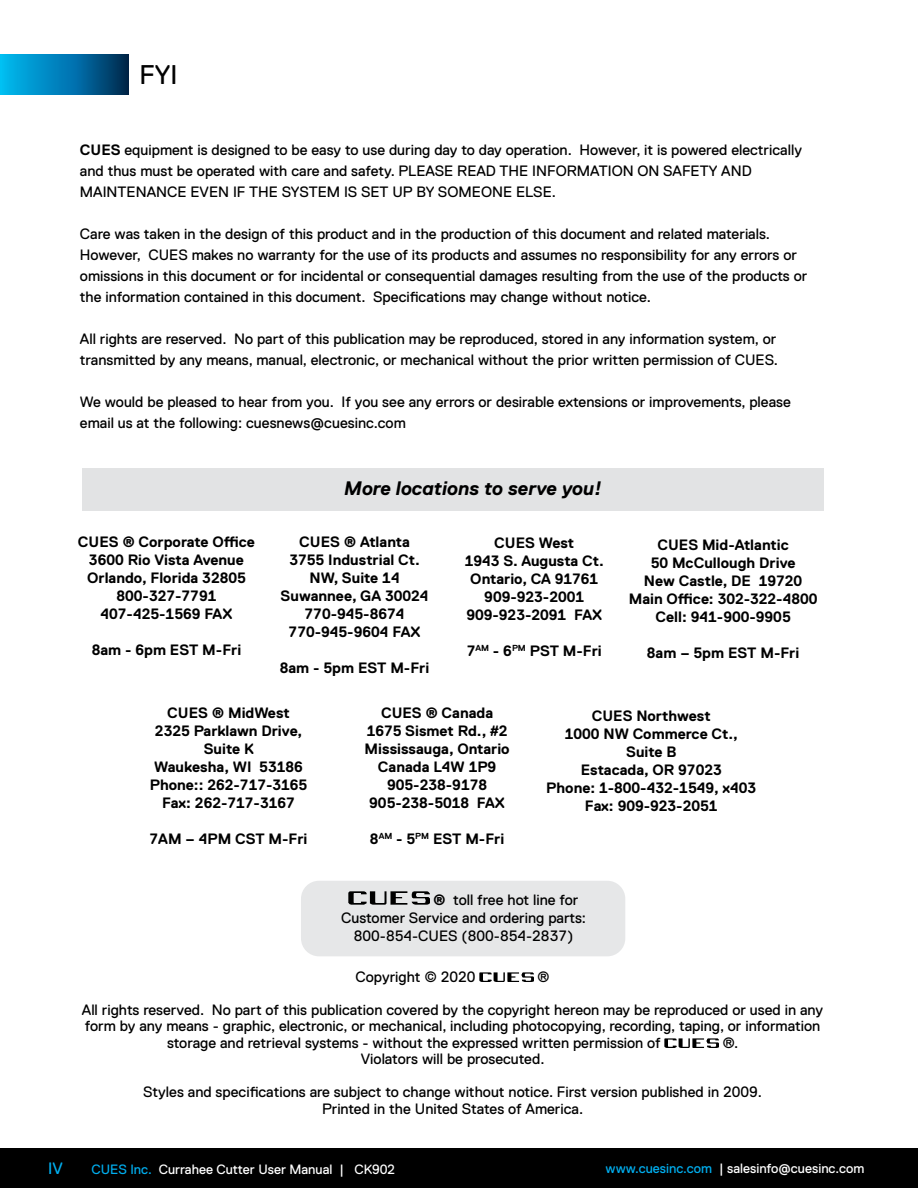
<style>
.page{position:relative;width:918px;height:1188px;background:#fff}
.page>*{position:absolute;margin:0;border:0;box-sizing:border-box;transform-origin:0 0}
.t1{font:27px "Replica Std";color:#000}
.t2{font:italic 700 19.5px "Replica Std";color:#000}
.t3{font:16.5px "Replica Std";color:#00aeef}
.t4{font:15px/21px "Replica Std";color:#000}
.t5{font:700 15px/18px "Replica Std";color:#000;text-align:center}
.t6{font:13.5px "Replica Std";color:#fff}
.s1{font-weight:700}
.s2{color:#00aeef}
.s3{color:#000}
</style>
<div class="page">
<div style="left:0;top:1148px;width:918px;height:40px;background:#000"></div>
<svg style="left:1px;top:54px;width:128px;height:40px;background:#0075aa"></svg>
<img style="left:479px;top:973px;width:54px;height:9px">
<img style="left:665px;top:1039px;width:54px;height:9px">
<div style="left:301px;top:881px;width:324px;height:75px;background:#e6e7e8;border-radius:18px"></div>
<img style="left:349px;top:891px;width:80px;height:14px">
<div style="left:82px;top:468px;width:742px;height:42px;background:#e2e3e4"></div>
<h1 class="t1" style="left:139px;top:60px;width:40px">FYI</h1>
<p class="t4" style="left:80px;top:139px;width:724px"><span class="s1">CUES</span> equipment is designed to be easy to use during day to day operation. However, it is powered electrically and thus must be operated with care and safety. PLEASE READ THE INFORMATION ON SAFETY AND<br>MAINTENANCE EVEN IF THE SYSTEM IS SET UP BY SOMEONE ELSE.</p>
<p class="t4" style="left:80px;top:223px;width:729px">Care was taken in the design of this product and in the production of this document and related materials.<br>However, CUES makes no warranty for the use of its products and assumes no responsibility for any errors or omissions in this document or for incidental or consequential damages resulting from the use of the products or the information contained in this document. Specifications may change without notice.</p>
<p class="t4" style="left:80px;top:328px;width:700px">All rights are reserved. No part of this publication may be reproduced, stored in any information system, or transmitted by any means, manual, electronic, or mechanical without the prior written permission of CUES.</p>
<p class="t4" style="left:80px;top:391px;width:712px">We would be pleased to hear from you. If you see any errors or desirable extensions or improvements, please email us at the following: cuesnews@cuesinc.com</p>
<h2 class="t2" style="left:344px;top:477px;width:259px">More locations to serve you!</h2>
<p class="t5" style="left:465px;top:534px;width:141px">CUES West<br>1943 S. Augusta Ct.<br>Ontario, CA 91761<br>909-923-2001<br>909-923-2091 FAX</p>
<p class="t5" style="left:467px;top:642px;width:137px">7<sup>AM</sup> - 6<sup>PM</sup> PST M-Fri</p>
<p class="t5" style="left:78px;top:533px;width:178px">CUES ® Corporate Office<br>3600 Rio Vista Avenue<br>Orlando, Florida 32805<br>800-327-7791<br>407-425-1569 FAX</p>
<p class="t5" style="left:92px;top:641px;width:151px">8am - 6pm EST M-Fri</p>
<p class="t5" style="left:281px;top:533px;width:149px">CUES ® Atlanta<br>3755 Industrial Ct.<br>NW, Suite 14<br>Suwannee, GA 30024<br>770-945-8674<br>770-945-9604 FAX</p>
<p class="t5" style="left:280px;top:659px;width:151px">8am - 5pm EST M-Fri</p>
<p class="t5" style="left:150px;top:704px;width:159px">CUES ® MidWest<br>2325 Parklawn Drive,<br>Suite K<br>Waukesha, WI 53186<br>Phone:: 262-717-3165<br>Fax: 262-717-3167</p>
<p class="t5" style="left:150px;top:830px;width:159px">7AM – 4PM CST M-Fri</p>
<p class="t5" style="left:629px;top:536px;width:190px">CUES Mid-Atlantic<br>50 McCullough Drive<br>New Castle, DE 19720<br>Main Office: 302-322-4800<br>Cell: 941-900-9905</p>
<p class="t5" style="left:647px;top:644px;width:154px">8am – 5pm EST M-Fri</p>
<p class="t5" style="left:365px;top:704px;width:147px">CUES ® Canada<br>1675 Sismet Rd., #2<br>Mississauga, Ontario<br>Canada L4W 1P9<br>905-238-9178<br>905-238-5018 FAX</p>
<p class="t5" style="left:370px;top:830px;width:136px">8<sup>AM</sup> - 5<sup>PM</sup> EST M-Fri</p>
<p class="t5" style="left:546px;top:707px;width:211px">CUES Northwest<br>1000 NW Commerce Ct.,<br>Suite B<br>Estacada, OR 97023<br>Phone: 1-800-432-1549, x403<br>Fax: 909-923-2051</p>
<p class="t4" style="left:433px;top:889px;width:147px"><span class="s1">®</span> toll free hot line for</p>
<p class="t4" style="left:341px;top:907px;width:247px">Customer Service and ordering parts:</p>
<p class="t4" style="left:354px;top:925px;width:221px">800-854-CUES (800-854-2837)</p>
<p class="t4" style="left:356px;top:966px;width:121px">Copyright © 2020</p>
<p class="t4" style="left:537px;top:966px;width:14px">®</p>
<p class="t4" style="left:82px;top:999px;width:743px">All rights reserved. No part of this publication covered by the copyright hereon may be reproduced or used in any</p>
<p class="t4" style="left:85px;top:1016px;width:737px">form by any means - graphic, electronic, or mechanical, including photocopying, recording, taping, or information</p>
<p class="t4" style="left:167px;top:1032px;width:495px">storage and retrieval systems - without the expressed written permission of</p>
<p class="t4" style="left:722px;top:1032px;width:17px">®.</p>
<p class="t4" style="left:361px;top:1049px;width:185px">Violators will be prosecuted.</p>
<p class="t4" style="left:143px;top:1084px;width:620px;line-height:16.5px;text-align:center">Styles and specifications are subject to change without notice. First version published in 2009.<br>Printed in the United States of America.</p>
<p class="t3" style="left:48px;top:1159px;width:16px">IV</p>
<p class="t6" style="left:92px;top:1162px;width:305px"><span class="s2">CUES Inc.</span><span class="s3">,</span> Currahee Cutter User Manual | CK902</p>
<p class="t6" style="left:606px;top:1161px;width:260px"><span class="s2">www.cuesinc.com</span><span class="s3">,</span> | salesinfo@cuesinc.com</p>
</div>
